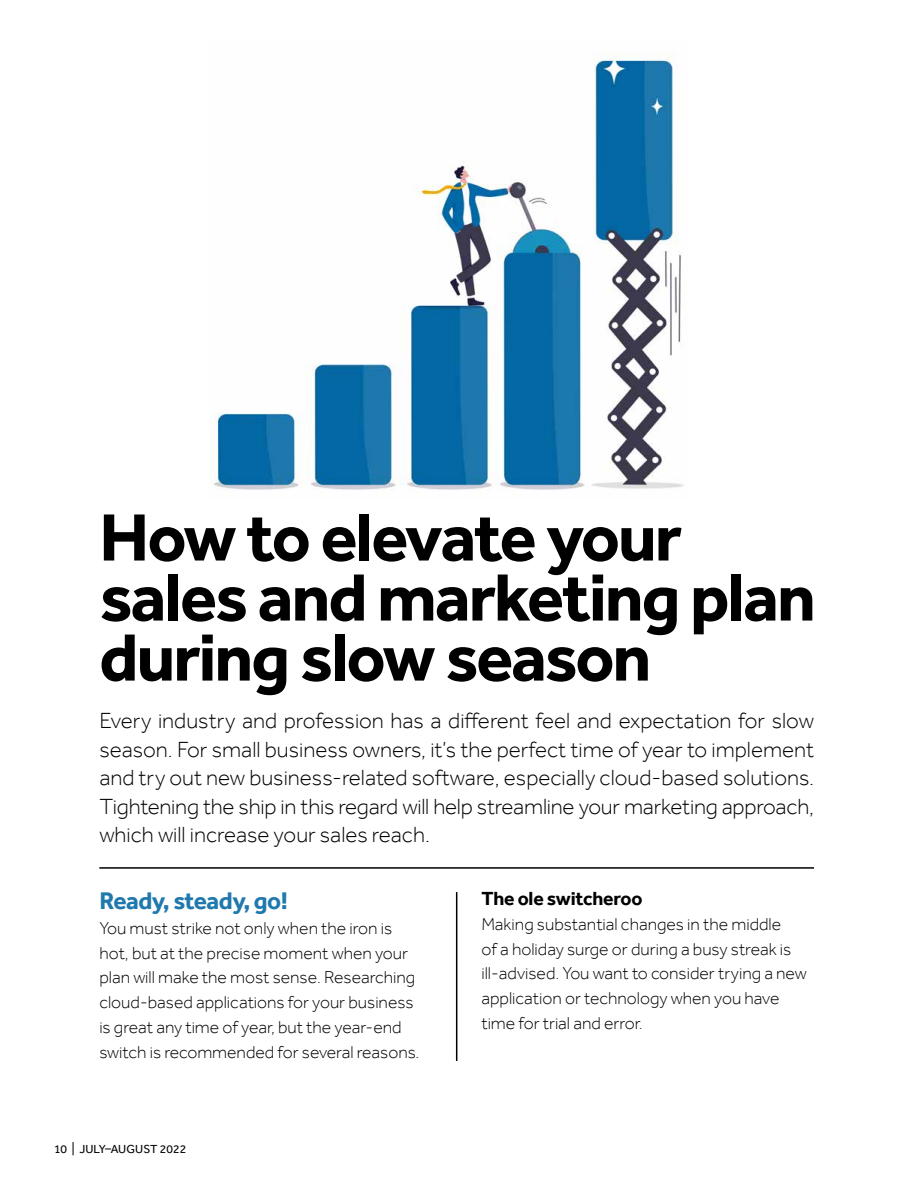
<style>
.page{position:relative;width:918px;height:1188px;background:#fff}
.page>*{position:absolute;margin:0;border:0;box-sizing:border-box;transform-origin:0 0}
.t1{font:700 69px/60px "Effra";letter-spacing:-.025em;color:#000}
.t2{font:700 24.75px "Effra";letter-spacing:-.02em;color:#2079ae}
.t3{font:300 22.5px/28.5px "Effra";color:#000;text-align:justify}
.t4{font:700 19.5px "Effra";letter-spacing:-.01em;color:#000}
.t5{font:300 17.7px/24.8px "Effra";color:#000}
.t6{font:12px "Effra";letter-spacing:.01em;color:#000}
.s1{font-size:13.2px}
</style>
<div class="page">
<hr style="left:456px;top:892px;width:1px;height:169px;background:#000">
<hr style="left:99px;top:867px;width:715px;height:2px;background:#000">
<img style="left:210px;top:52px;width:474px;height:438px">
<h1 class="t1" style="left:99px;top:507px;width:718px">How to elevate your sales and marketing plan during slow season</h1>
<p class="t3" style="left:99px;top:706px;width:716px">Every industry and profession has a different feel and expectation for slow season. For small business owners, it’s the perfect time of year to implement and try out new business-related software, especially cloud-based solutions.<br>Tightening the ship in this regard will help streamline your marketing approach, which will increase your sales reach.</p>
<h2 class="t2" style="left:99px;top:886px;width:190px">Ready, steady, go!</h2>
<p class="t5" style="left:99px;top:915px;width:322px">You must strike not only when the iron is hot, but at the precise moment when your plan will make the most sense. Researching cloud-based applications for your business is great any time of year, but the year-end switch is recommended for several reasons.</p>
<p class="t6" style="left:54px;top:1141px;width:134px">10 <span class="s1">|</span> JULY–AUGUST 2022</p>
<p class="t4" style="left:481px;top:887px;width:162px">The ole switcheroo</p>
<p class="t5" style="left:481px;top:911px;width:327px">Making substantial changes in the middle<br>of a holiday surge or during a busy streak is ill-advised. You want to consider trying a new application or technology when you have time for trial and error.</p>
</div>
